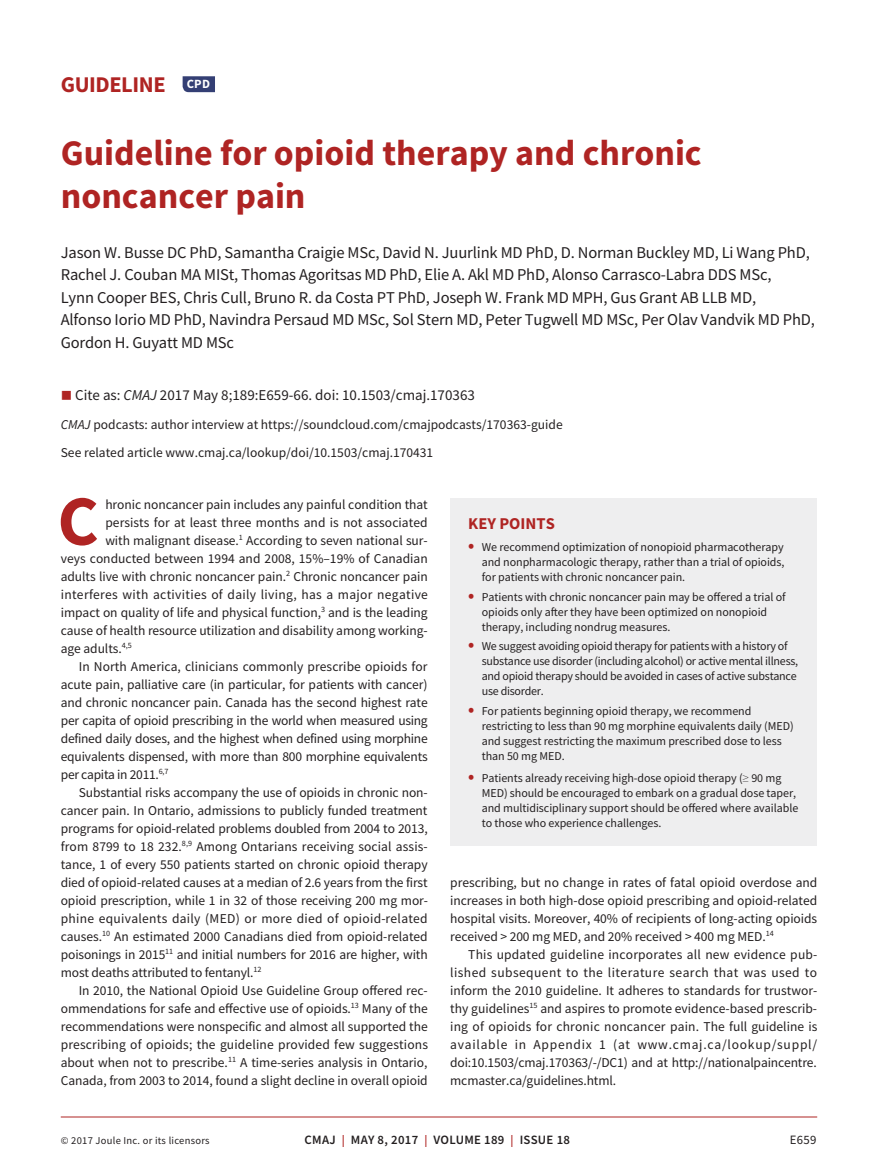
<style>
.page{position:relative;width:878px;height:1175px;background:#fff}
.page>*{position:absolute;margin:0;border:0;box-sizing:border-box;transform-origin:0 0}
.t1{font:700 70.65px "Source Sans Pro";color:#af2423}
.t2{font:700 36px/43.2px "Source Sans Pro";color:#af2423}
.t3{font:700 22.5px "Source Sans Pro";letter-spacing:-.02em;color:#af2423}
.t4{font:16.5px/22.5px "Source Sans Pro";letter-spacing:-.01em;color:#231f20}
.t5{font:700 16.5px "Source Sans Pro";color:#af2423}
.t6{font:15px "Source Sans Pro";color:#231f20}
.t7{font:13.5px/18px "Source Sans Pro";letter-spacing:-.005em;color:#231f20;text-align:justify}
.t8{font:13.5px "Source Sans Pro";letter-spacing:.025em;color:#231f20}
.t9{font:13.5px "Source Sans Pro";letter-spacing:.02em;color:#231f20}
.t10{font:600 12.75px "Source Sans Pro";letter-spacing:.025em;color:#231f20}
.t11{font:12.75px "Source Sans Pro";color:#231f20}
.t12{font:700 12.6px "Source Sans Pro";color:#fff}
.t13{font:12px/15px "Source Sans Pro";letter-spacing:-.005em;color:#231f20}
.t14{font:10.5px "Source Sans Pro";letter-spacing:.025em;color:#231f20}
.s1{color:#af2423}
.s2{font-style:italic}
.s3{font-weight:700;font-size:18px;color:#af2423}
.s4{font-weight:200;font-size:13.5px}
.s5{font-size:12px;color:#af2423}
</style>
<div class="page">
<hr style="left:61px;top:1116px;width:756px;height:1px;background:#af2423">
<div style="left:450px;top:498px;width:367px;height:347px;background:#eeeeef"></div>
<svg style="left:183px;top:76px;width:32px;height:16px"></svg>
<h3 class="t3" style="left:61px;top:69px;width:106px">GUIDELINE</h3>
<p class="t12" style="left:187px;top:75px;width:25px">CPD</p>
<h2 class="t2" style="left:61px;top:131px;width:642px">Guideline for opioid therapy and chronic noncancer pain</h2>
<p class="t4" style="left:61px;top:241px;width:755px">Jason W. Busse DC PhD, Samantha Craigie MSc, David N. Juurlink MD PhD, D. Norman Buckley MD, Li Wang PhD, Rachel J. Couban MA MISt, Thomas Agoritsas MD PhD, Elie A. Akl MD PhD, Alonso Carrasco-Labra DDS MSc,<br>Lynn Cooper BES, Chris Cull, Bruno R. da Costa PT PhD, Joseph W. Frank MD MPH, Gus Grant AB LLB MD,<br>Alfonso Iorio MD PhD, Navindra Persaud MD MSc, Sol Stern MD, Peter Tugwell MD MSc, Per Olav Vandvik MD PhD, Gordon H. Guyatt MD MSc</p>
<p class="t6" style="left:61px;top:386px;width:415px"><span class="s1">■</span> Cite as: <span class="s2">CMAJ</span> 2017 May 8;189:E659-66. doi: 10.1503/cmaj.170363</p>
<p class="t7" style="left:61px;top:410px;width:503px;line-height:28.5px"><span class="s2">CMAJ</span> podcasts: author interview at https://soundcloud.com/cmajpodcasts/170363-guide<br>See related article www.cmaj.ca/lookup/doi/10.1503/cmaj.170431</p>
<h1 class="t1" style="left:57px;top:473px;width:43px">C</h1>
<p class="t7" style="left:105px;top:495px;width:324px">hronic noncancer pain includes any painful condition that</p>
<p class="t7" style="left:105px;top:513px;width:324px">persists for at least three months and is not associated</p>
<p class="t7" style="left:105px;top:531px;width:324px">with malignant disease.<sup>1</sup> According to seven national sur-</p>
<p class="t7" style="left:61px;top:549px;width:368px">veys conducted between 1994 and 2008, 15%–19% of Canadian</p>
<p class="t7" style="left:61px;top:567px;width:368px">adults live with chronic noncancer pain.<sup>2</sup> Chronic noncancer pain</p>
<p class="t8" style="left:61px;top:585px;width:369px">interferes with activities of daily living, has a major negative</p>
<p class="t7" style="left:61px;top:603px;width:368px">impact on quality of life and physical function,<sup>3</sup> and is the leading</p>
<p class="t7" style="left:61px;top:621px;width:368px">cause of health resource utilization and disability among working-</p>
<p class="t7" style="left:61px;top:639px;width:72px">age adults.<sup>4,5</sup></p>
<p class="t7" style="left:79px;top:657px;width:350px">In North America, clinicians commonly prescribe opioids for</p>
<p class="t7" style="left:61px;top:675px;width:368px">acute pain, palliative care (in particular, for patients with cancer)</p>
<p class="t7" style="left:61px;top:693px;width:368px">and chronic noncancer pain. Canada has the second highest rate</p>
<p class="t7" style="left:61px;top:711px;width:368px">per capita of opioid prescribing in the world when measured using</p>
<p class="t7" style="left:61px;top:729px;width:368px">defined daily doses, and the highest when defined using morphine</p>
<p class="t7" style="left:61px;top:747px;width:368px">equivalents dispensed, with more than 800 morphine equivalents</p>
<p class="t7" style="left:61px;top:765px;width:109px">per capita in 2011.<sup>6,7</sup></p>
<p class="t7" style="left:79px;top:783px;width:350px">Substantial risks accompany the use of opioids in chronic non-</p>
<p class="t7" style="left:61px;top:801px;width:368px">cancer pain. In Ontario, admissions to publicly funded treatment</p>
<p class="t7" style="left:61px;top:819px;width:368px">programs for opioid-related problems doubled from 2004 to 2013,</p>
<p class="t7" style="left:61px;top:837px;width:368px">from 8799 to 18 232.<sup>8,9</sup> Among Ontarians receiving social assis-</p>
<p class="t7" style="left:61px;top:855px;width:368px">tance, 1 of every 550 patients started on chronic opioid therapy</p>
<p class="t7" style="left:61px;top:873px;width:368px">died of opioid-related causes at a median of 2.6 years from the first</p>
<p class="t7" style="left:61px;top:891px;width:369px">opioid prescription, while 1 in 32 of those receiving 200 mg mor-</p>
<p class="t9" style="left:61px;top:909px;width:368px">phine equivalents daily (MED) or more died of opioid-related</p>
<p class="t7" style="left:61px;top:927px;width:368px">causes.<sup>10</sup> An estimated 2000 Canadians died from opioid-related</p>
<p class="t7" style="left:61px;top:945px;width:368px">poisonings in 2015<sup>11</sup> and initial numbers for 2016 are higher, with</p>
<p class="t7" style="left:61px;top:963px;width:202px">most deaths attributed to fentanyl.<sup>12</sup></p>
<p class="t7" style="left:79px;top:981px;width:350px">In 2010, the National Opioid Use Guideline Group offered rec-</p>
<p class="t7" style="left:61px;top:999px;width:368px">ommendations for safe and effective use of opioids.<sup>13</sup> Many of the</p>
<p class="t7" style="left:61px;top:1017px;width:368px">recommendations were nonspecific and almost all supported the</p>
<p class="t7" style="left:61px;top:1035px;width:369px">prescribing of opioids; the guideline provided few suggestions</p>
<p class="t7" style="left:61px;top:1053px;width:368px">about when not to prescribe.<sup>11</sup> A time-series analysis in Ontario,</p>
<p class="t7" style="left:61px;top:1071px;width:368px">Canada, from 2003 to 2014, found a slight decline in overall opioid</p>
<p class="t5" style="left:468px;top:512px;width:88px">KEY POINTS</p>
<p class="t13" style="left:482px;top:539px;width:304px;text-align:justify;text-indent:-14px"><span class="s3">•</span> We recommend optimization of nonopioid pharmacotherapy and nonpharmacologic therapy, rather than a trial of opioids, for patients with chronic noncancer pain.</p>
<p class="t13" style="left:482px;top:589px;width:305px;text-indent:-14px"><span class="s3">•</span> Patients with chronic noncancer pain may be offered a trial of opioids only after they have been optimized on nonopioid therapy, including nondrug measures.</p>
<p class="t13" style="left:482px;top:638px;width:318px;text-indent:-14px"><span class="s3">•</span> We suggest avoiding opioid therapy for patients with a history of substance use disorder (including alcohol) or active mental illness, and opioid therapy should be avoided in cases of active substance use disorder.</p>
<p class="t13" style="left:482px;top:703px;width:313px;text-indent:-14px"><span class="s3">•</span> For patients beginning opioid therapy, we recommend restricting to less than 90 mg morphine equivalents daily (MED) and suggest restricting the maximum prescribed dose to less than 50 mg MED.</p>
<p class="t13" style="left:481px;top:770px;width:318px;text-indent:-13px"><span class="s3">•</span> Patients already receiving high-dose opioid therapy (<span class="s4">≥</span> 90 mg MED) should be encouraged to embark on a gradual dose taper, and multidisciplinary support should be offered where available to those who experience challenges.</p>
<p class="t7" style="left:450px;top:873px;width:368px">prescribing, but no change in rates of fatal opioid overdose and increases in both high-dose opioid prescribing and opioid-related hospital visits. Moreover, 40% of recipients of long-acting opioids received &gt; 200 mg MED, and 20% received &gt; 400 mg MED.<sup>14</sup></p>
<p class="t7" style="left:450px;top:945px;width:369px;text-indent:18px">This updated guideline incorporates all new evidence pub&shy;lished subsequent to the literature search that was used to inform the 2010 guideline. It adheres to standards for trustwor&shy;thy guidelines<sup>15</sup> and aspires to promote evidence-based prescrib&shy;ing of opioids for chronic noncancer pain. The full guideline is available in Appendix 1 (at www.cmaj.ca/lookup/suppl/ doi:10.1503/cmaj.170363/-/DC1) and at http://nationalpaincentre. mcmaster.ca/guidelines.html.</p>
<p class="t14" style="left:61px;top:1134px;width:150px">© 2017 Joule Inc. or its licensors</p>
<p class="t10" style="left:304px;top:1131px;width:267px">CMAJ <span class="s5">|</span> MAY 8, 2017 <span class="s5">|</span> VOLUME 189 <span class="s5">|</span> ISSUE 18</p>
<p class="t11" style="left:789px;top:1132px;width:28px">E659</p>
</div>
